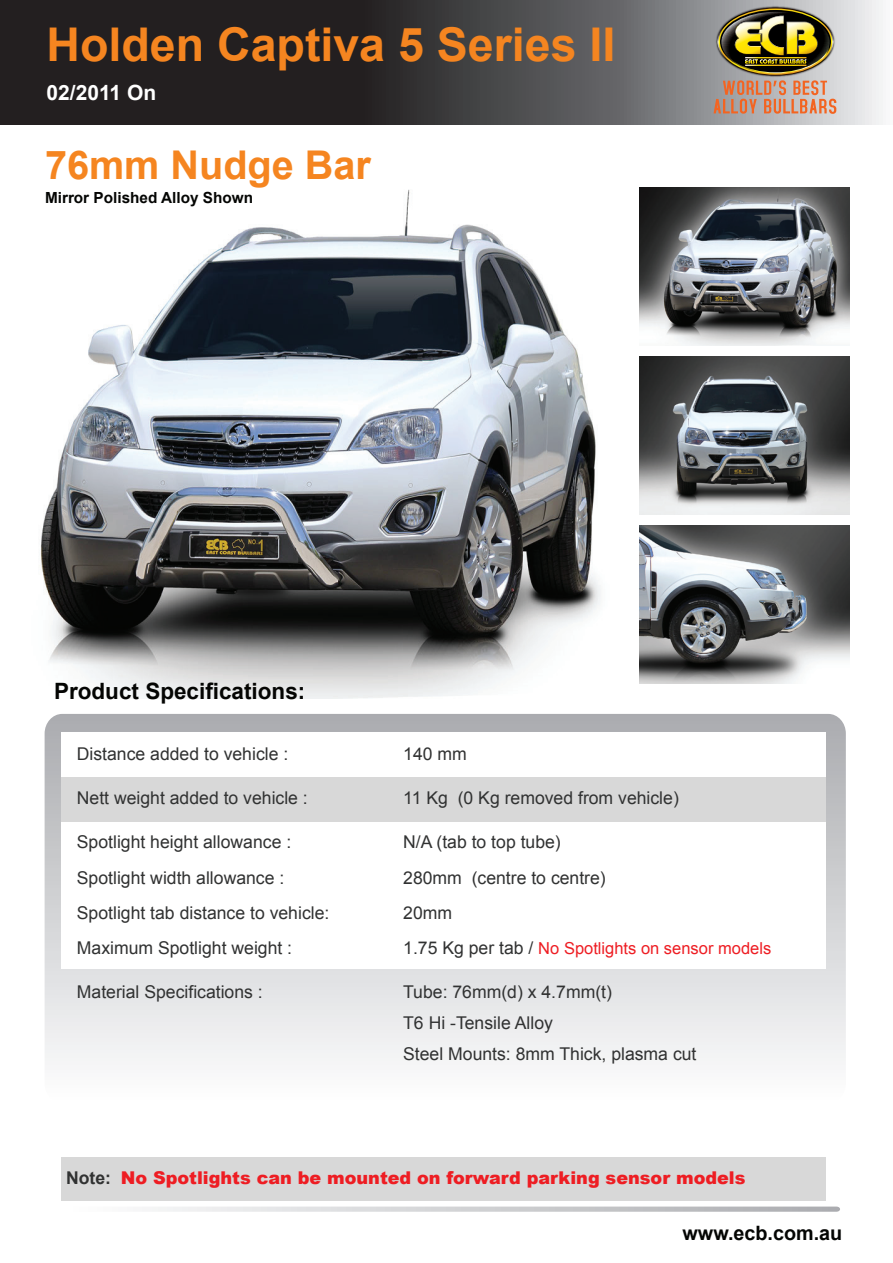
<style>
.page{position:relative;width:893px;height:1263px;background:#fff}
.page>*{position:absolute;margin:0;border:0;box-sizing:border-box;transform-origin:0 0}
.t1{font:700 46.5px "Arial";color:#f58520}
.t2{font:700 39.6px "Arial";color:#f58520}
.t3{font:700 22.5px "Arial";color:#040503}
.t4{font:700 21px "Arial";color:#fff}
.t5{font:700 19.8px "Arial";color:#040503}
.t6{font:17.55px/35.2px "Arial";color:#313232}
.t7{font:900 17.55px "Arial";color:#ee1d23}
.t8{font:16.5px "Arial";color:#ee1d23}
.t9{font:700 15.3px "Arial";color:#040503}
.s1{font-size:17.55px;color:#313232}
.s2{font-weight:700;color:#313232}
</style>
<div class="page">
<img style="left:40px;top:190px;width:561px;height:508px">
<svg style="left:0;top:0;width:883px;height:124px;background:#484648"></svg>
<svg style="left:152px;top:1206px;width:688px;height:6px;background:#d5d5d7"></svg>
<svg style="left:45px;top:714px;width:801px;height:347px"></svg>
<div style="left:61px;top:733px;width:765px;height:44px;background:#fff"></div>
<div style="left:61px;top:817px;width:765px;height:151px;background:#fff"></div>
<div style="left:61px;top:777px;width:765px;height:44px;background:#d8d8d8"></div>
<div style="left:61px;top:1157px;width:765px;height:43px;background:#d8d8d8"></div>
<img style="left:715px;top:6px;width:121px;height:2px">
<img style="left:714px;top:8px;width:122px;height:106px">
<img style="left:640px;top:526px;width:209px;height:157px">
<img style="left:640px;top:357px;width:209px;height:157px">
<img style="left:640px;top:188px;width:209px;height:157px">
<h1 class="t1" style="left:46px;top:14px;width:570px">Holden Captiva 5 Series II</h1>
<p class="t4" style="left:46px;top:79px;width:111px">02/2011 On</p>
<h2 class="t2" style="left:45px;top:138px;width:327px">76mm Nudge Bar</h2>
<p class="t9" style="left:45px;top:187px;width:210px">Mirror Polished Alloy Shown</p>
<p class="t3" style="left:54px;top:676px;width:253px">Product Specifications:</p>
<p class="t6" style="left:77px;top:737px;width:213px">Distance added to vehicle :</p>
<p class="t6" style="left:77px;top:781px;width:232px">Nett weight added to vehicle :</p>
<p class="t6" style="left:77px;top:825px;width:254px">Spotlight height allowance :<br>Spotlight width allowance :<br>Spotlight tab distance to vehicle:<br>Maximum Spotlight weight :</p>
<p class="t6" style="left:77px;top:974px;width:187px">Material Specifications :</p>
<p class="t6" style="left:403px;top:737px;width:65px">140 mm</p>
<p class="t6" style="left:403px;top:781px;width:277px">11 Kg (0 Kg removed from vehicle)</p>
<p class="t6" style="left:403px;top:825px;width:204px">N/A (tab to top tube)<br>280mm (centre to centre)<br>20mm</p>
<p class="t8" style="left:403px;top:937px;width:370px"><span class="s1">1.75 Kg per tab /</span> No Spotlights on sensor models</p>
<p class="t6" style="left:403px;top:977px;width:295px;line-height:30.8px">Tube: 76mm(d) x 4.7mm(t)<br>T6 Hi -Tensile Alloy<br>Steel Mounts: 8mm Thick, plasma cut</p>
<p class="t7" style="left:66px;top:1165px;width:681px"><span class="s2">Note:</span> No Spotlights can be mounted on forward parking sensor models</p>
<p class="t5" style="left:683px;top:1220px;width:161px">www.ecb.com.au</p>
</div>
